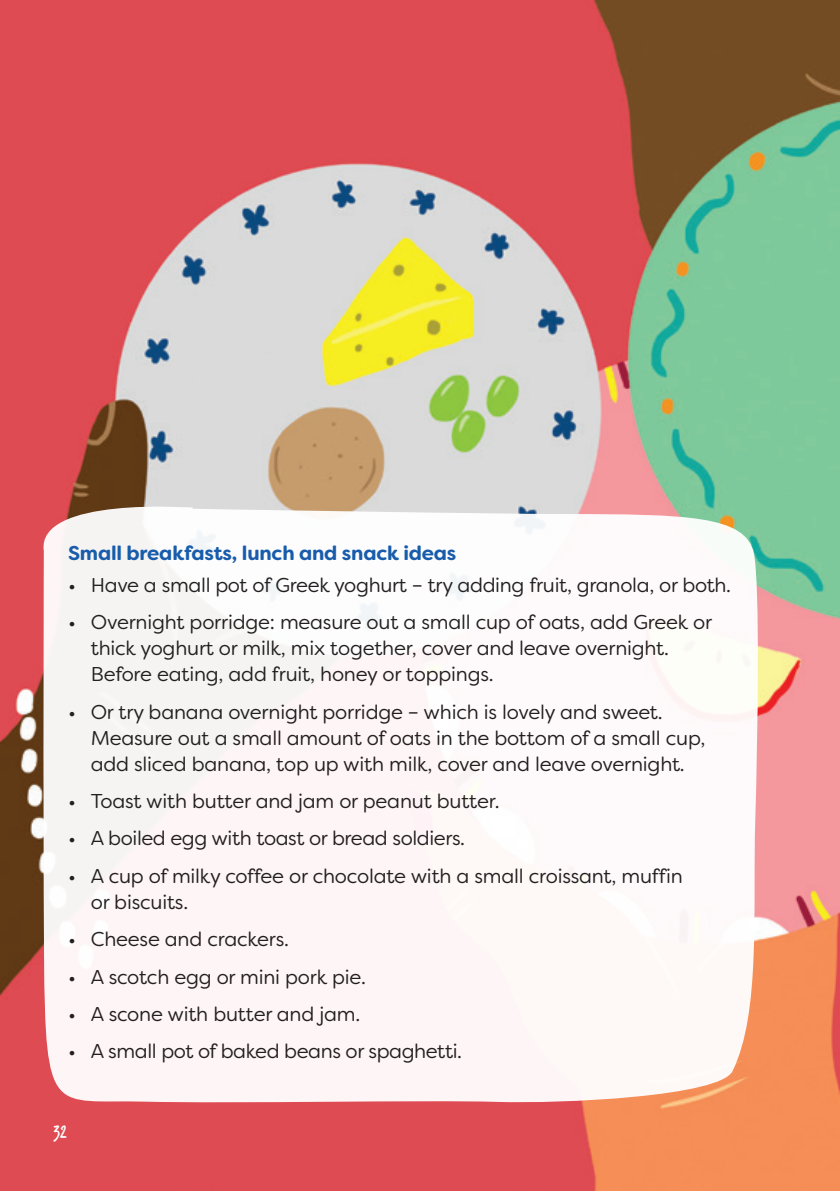
<style>
.page{position:relative;width:840px;height:1191px;background:#fff}
.page>*{position:absolute;margin:0;border:0;box-sizing:border-box;transform-origin:0 0}
.t1{font:20px/26px "Filson Soft";letter-spacing:-.01em;color:#231f20}
.t2{font:700 20px "Filson Soft";letter-spacing:-.01em;color:#185cab}
.t3{font:20px "Verveine";color:#fff}
</style>
<div class="page">
<img style="left:0;top:0;width:839px;height:1191px">
<svg style="left:36px;top:496px;width:724px;height:624px;fill:#fdf5f6"></svg>
<p class="t2" style="left:68px;top:540px;width:389px">Small breakfasts, lunch and snack ideas</p>
<p class="t1" style="left:68px;top:572px;width:664px">• Have a small pot of Greek yoghurt – try adding fruit, granola, or both.</p>
<p class="t1" style="left:91px;top:609px;width:622px;text-indent:-23px">• Overnight porridge: measure out a small cup of oats, add Greek or thick yoghurt or milk, mix together, cover and leave overnight.<br>Before eating, add fruit, honey or toppings.</p>
<p class="t1" style="left:91px;top:698px;width:616px;text-indent:-23px">• Or try banana overnight porridge – which is lovely and sweet.<br>Measure out a small amount of oats in the bottom of a small cup, add sliced banana, top up with milk, cover and leave overnight.</p>
<p class="t1" style="left:68px;top:788px;width:433px">• Toast with butter and jam or peanut butter.</p>
<p class="t1" style="left:68px;top:825px;width:398px">• A boiled egg with toast or bread soldiers.</p>
<p class="t1" style="left:91px;top:862px;width:593px;text-indent:-23px">• A cup of milky coffee or chocolate with a small croissant, muffin or biscuits.</p>
<p class="t1" style="left:68px;top:926px;width:222px">• Cheese and crackers.</p>
<p class="t1" style="left:68px;top:963px;width:299px">• A scotch egg or mini pork pie.</p>
<p class="t1" style="left:68px;top:1000px;width:293px">• A scone with butter and jam.</p>
<p class="t1" style="left:68px;top:1038px;width:395px">• A small pot of baked beans or spaghetti.</p>
<p class="t3" style="left:53px;top:1117px;width:15px">32</p>
</div>
